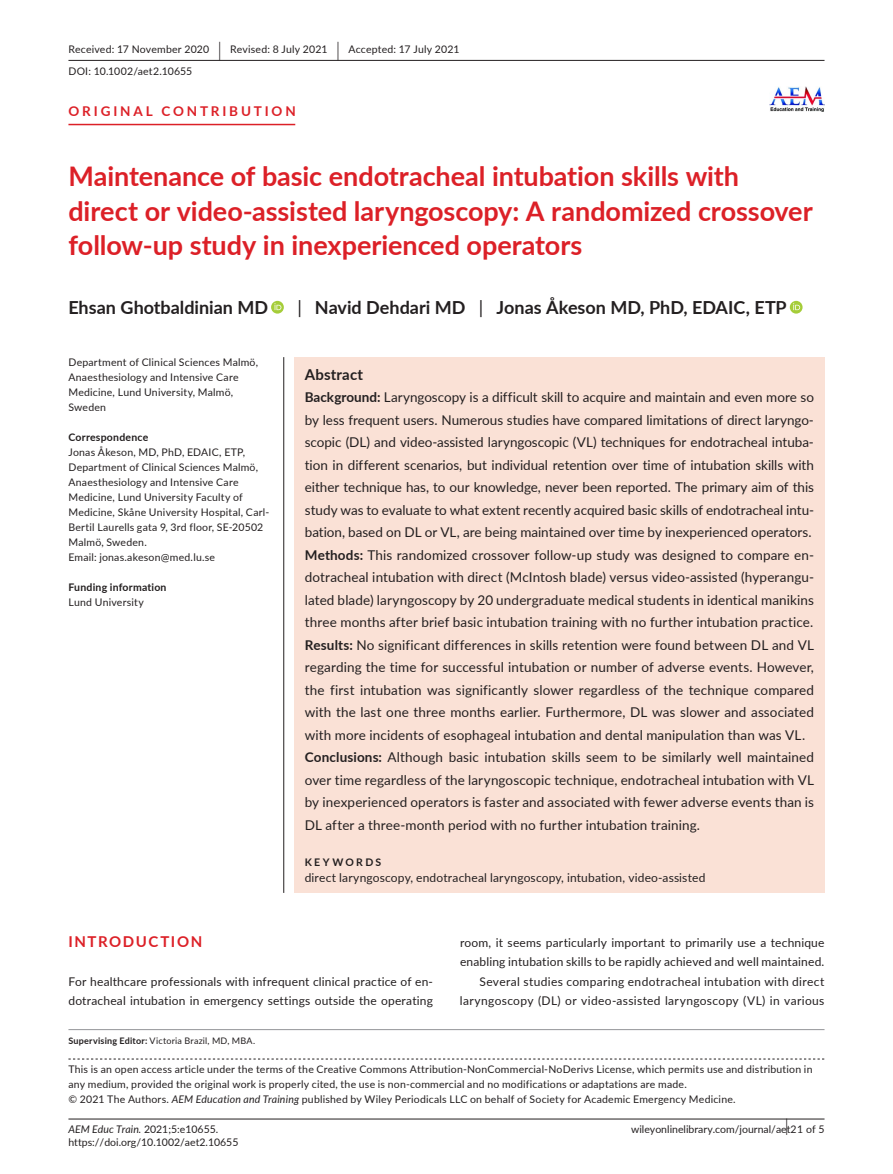
<style>
.page{position:relative;width:893px;height:1174px;background:#fff}
.page>*{position:absolute;margin:0;border:0;box-sizing:border-box;transform-origin:0 0}
.t1{font:700 27px/34.5px "Lato";letter-spacing:-.005em;color:#dc2027}
.t2{font:700 18px "Lato";color:#231f20}
.t3{font:700 15px "Lato";letter-spacing:.105em;color:#dc2027}
.t4{font:700 15px "Lato";letter-spacing:.015em;color:#231f20}
.t5{font:13.5px/22.5px "Lato";letter-spacing:.005em;color:#231f20}
.t6{font:700 13.5px "Lato";letter-spacing:.21em;color:#dc2027}
.t7{font:12px/19.5px "Lato";letter-spacing:.015em;color:#231f20}
.t8{font:10.5px/15px "Lato";letter-spacing:.02em;color:#231f20}
.t9{font:10.5px "Lato";color:#231f20}
.t10{font:700 10.5px "Lato";letter-spacing:.02em;color:#231f20}
.t11{font:700 10.5px "Lato";letter-spacing:.22em;color:#231f20}
.t12{font:9px "Lato";letter-spacing:.025em;color:#231f20}
.s1{font-size:19.65px}
.s2{font-weight:400}
.s3{font-weight:700}
.s4{font-style:italic}
.s5{font-size:17.4px}
</style>
<div class="page">
<hr style="left:68px;top:1118px;width:756px;height:1px;background:#231f20">
<img style="left:769px;top:86px;width:55px;height:26px">
<hr style="left:68px;top:60px;width:756px;height:1px;background:#231f20">
<hr style="left:68px;top:124px;width:227px;height:1px;background:#dc2027">
<svg style="left:271px;top:301px;width:13px;height:12px"></svg>
<svg style="left:274px;top:303px;width:7px;height:7px"></svg>
<div style="left:790px;top:301px;width:12px;height:12px;background:#a5cd39;border-radius:50%"></div>
<svg style="left:793px;top:303px;width:7px;height:7px"></svg>
<svg style="left:68px;top:1058px;width:756px;height:1px"></svg>
<hr style="left:68px;top:1029px;width:756px;height:1px;background:#939598">
<div style="left:294px;top:357px;width:530px;height:536px;background:#fae1d6"></div>
<hr style="left:283px;top:357px;width:1px;height:536px;background:#231f20">
<p class="t8" style="left:68px;top:38px;width:393px;line-height:21.8px">Received: 17 November 2020 <span class="s1">|</span> Revised: 8 July 2021 <span class="s1">|</span> Accepted: 17 July 2021<br>DOI: 10.1002/aet2.10655</p>
<p class="t6" style="left:68px;top:101px;width:229px">ORIGINAL CONTRIBUTION</p>
<h1 class="t1" style="left:68px;top:158px;width:746px">Maintenance of basic endotracheal intubation skills with direct or video-assisted laryngoscopy: A randomized crossover follow-up study in inexperienced operators</h1>
<h2 class="t2" style="left:68px;top:294px;width:201px">Ehsan Ghotbaldinian MD</h2>
<h2 class="t2" style="left:297px;top:294px;width:491px"><span class="s2">|</span> Navid Dehdari MD <span class="s2">|</span> Jonas Åkeson MD, PhD, EDAIC, ETP</h2>
<p class="t8" style="left:68px;top:354px;width:191px">Department of Clinical Sciences Malmö,<br>Anaesthesiology and Intensive Care<br>Medicine, Lund University, Malmö,<br>Sweden</p>
<p class="t10" style="left:68px;top:429px;width:81px">Correspondence</p>
<p class="t8" style="left:68px;top:444px;width:202px">Jonas Åkeson, MD, PhD, EDAIC, ETP, Department of Clinical Sciences Malmö, Anaesthesiology and Intensive Care Medicine, Lund University Faculty of Medicine, Skåne University Hospital, Carl-Bertil Laurells gata 9, 3rd floor, SE-20502<br>Malmö, Sweden.<br>Email: jonas.akeson@med.lu.se</p>
<p class="t10" style="left:68px;top:579px;width:100px">Funding information</p>
<p class="t8" style="left:68px;top:594px;width:77px">Lund University</p>
<p class="t4" style="left:305px;top:363px;width:60px">Abstract</p>
<p class="t5" style="left:305px;top:385px;width:511px"><span class="s3">Background:</span> Laryngoscopy is a difficult skill to acquire and maintain and even more so by less frequent users. Numerous studies have compared limitations of direct laryngo&shy;scopic (DL) and video-assisted laryngoscopic (VL) techniques for endotracheal intuba&shy;tion in different scenarios, but individual retention over time of intubation skills with either technique has, to our knowledge, never been reported. The primary aim of this study was to evaluate to what extent recently acquired basic skills of endotracheal intu&shy;bation, based on DL or VL, are being maintained over time by inexperienced operators.<br><span class="s3">Methods:</span> This randomized crossover follow-up study was designed to compare en&shy;dotracheal intubation with direct (McIntosh blade) versus video-assisted (hyperangu&shy;lated blade) laryngoscopy by 20 undergraduate medical students in identical manikins three months after brief basic intubation training with no further intubation practice.<br><span class="s3">Results:</span> No significant differences in skills retention were found between DL and VL regarding the time for successful intubation or number of adverse events. However, the first intubation was significantly slower regardless of the technique compared with the last one three months earlier. Furthermore, DL was slower and associated with more incidents of esophageal intubation and dental manipulation than was VL.<br><span class="s3">Conclusions:</span> Although basic intubation skills seem to be similarly well maintained over time regardless of the laryngoscopic technique, endotracheal intubation with VL by inexperienced operators is faster and associated with fewer adverse events than is DL after a three-month period with no further intubation training.</p>
<p class="t11" style="left:305px;top:854px;width:78px">KEYWORDS</p>
<p class="t7" style="left:305px;top:867px;width:402px">direct laryngoscopy, endotracheal laryngoscopy, intubation, video-assisted</p>
<p class="t3" style="left:68px;top:930px;width:135px">INTRODUCTION</p>
<p class="t7" style="left:68px;top:971px;width:366px">For healthcare professionals with infrequent clinical practice of en&shy;dotracheal intubation in emergency settings outside the operating</p>
<p class="t12" style="left:68px;top:1033px;width:188px"><span class="s3">Supervising Editor:</span> Victoria Brazil, MD, MBA.</p>
<p class="t7" style="left:460px;top:932px;width:366px;text-align:right">room, it seems particularly important to primarily use a technique enabling intubation skills to be rapidly achieved and well maintained.<br>Several studies comparing endotracheal intubation with direct laryngoscopy (DL) or video-assisted laryngoscopy (VL) in various</p>
<p class="t8" style="left:68px;top:1061px;width:746px">This is an open access article under the terms of the Creative Commons Attribution-NonCommercial-NoDerivs License, which permits use and distribution in any medium, provided the original work is properly cited, the use is non-commercial and no modifications or adaptations are made.<br>© 2021 The Authors. <span class="s4">AEM Education and Training</span> published by Wiley Periodicals LLC on behalf of Society for Academic Emergency Medicine.</p>
<p class="t9" style="left:68px;top:1121px;width:151px"><span class="s4">AEM Educ Train.</span> 2021;5:e10655.</p>
<p class="t8" style="left:785px;top:1121px;width:40px"><span class="s5">|</span> 1 of 5</p>
<p class="t9" style="left:68px;top:1135px;width:172px">https://doi.org/10.1002/aet2.10655</p>
<p class="t9" style="left:631px;top:1121px;width:167px">wileyonlinelibrary.com/journal/aet2</p>
</div>
